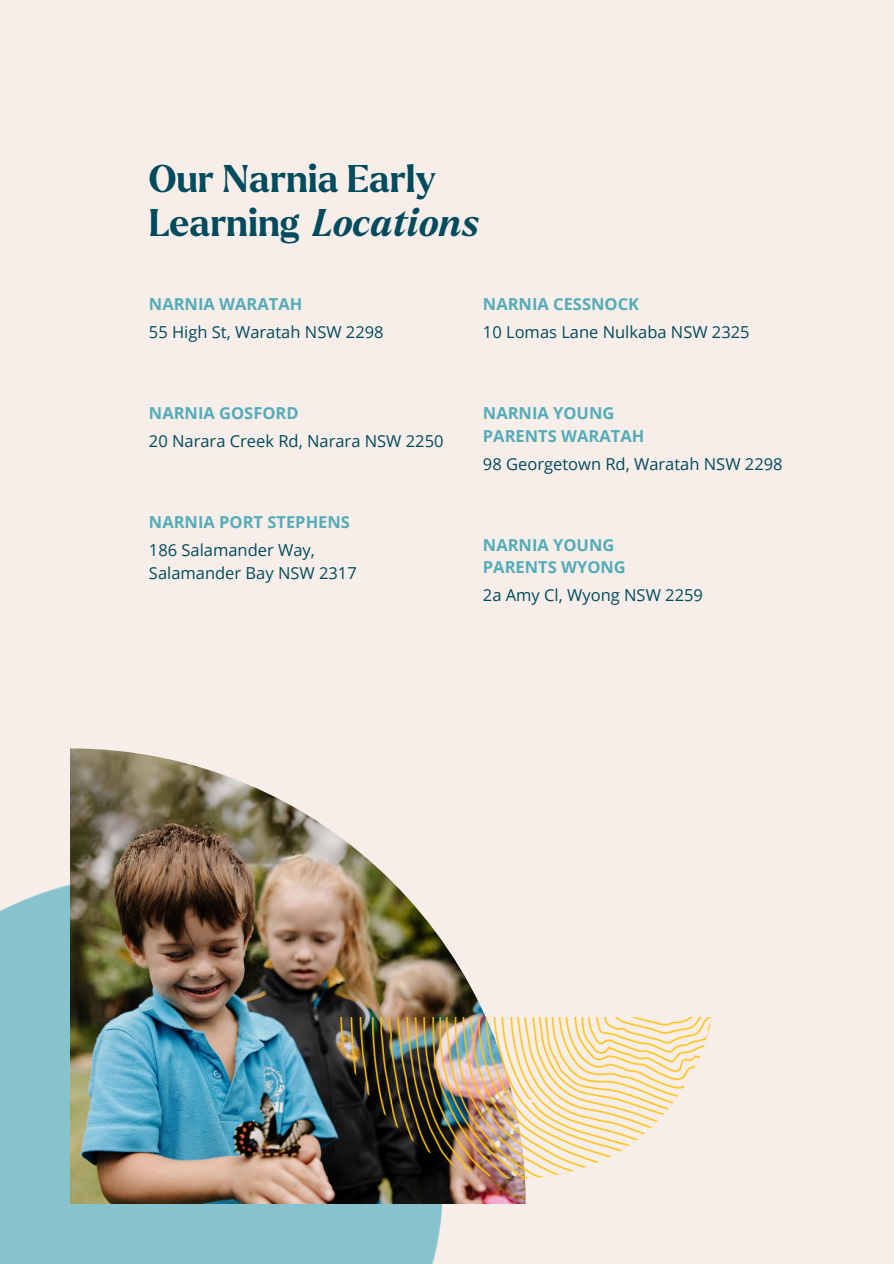
<style>
.page{position:relative;width:894px;height:1264px;background:#fff}
.page>*{position:absolute;margin:0;border:0;box-sizing:border-box;transform-origin:0 0}
.t1{font:700 37.5px/43.8px "Larken";color:#004b5d}
.t2{font:16.5px/22.5px "Open Sans";color:#004b5d}
.t3{font:700 16.5px/22.5px "Open Sans";color:#54acb9}
.s1{font-style:italic}
</style>
<div class="page">
<div style="left:0;top:0;width:893px;height:1263px;background:#f7eee9"></div>
<div style="left:0;top:884px;width:442px;height:379px;background:#87c3cd"></div>
<img style="left:70px;top:748px;width:455px;height:455px">
<img style="left:338px;top:1017px;width:374px;height:161px">
<p class="t1" style="left:149px;top:158px;width:332px">Our Narnia Early<br>Learning <span class="s1">Locations</span></p>
<p class="t3" style="left:149px;top:292px;width:155px">NARNIA WARATAH</p>
<h2 class="t2" style="left:149px;top:320px;width:236px">55 High St, Waratah NSW 2298</h2>
<p class="t3" style="left:149px;top:401px;width:151px">NARNIA GOSFORD</p>
<h2 class="t2" style="left:149px;top:429px;width:296px">20 Narara Creek Rd, Narara NSW 2250</h2>
<p class="t3" style="left:483px;top:292px;width:158px">NARNIA CESSNOCK</p>
<h2 class="t2" style="left:483px;top:320px;width:268px">10 Lomas Lane Nulkaba NSW 2325</h2>
<p class="t3" style="left:483px;top:401px;width:163px">NARNIA YOUNG<br>PARENTS WARATAH</p>
<h2 class="t2" style="left:483px;top:452px;width:301px">98 Georgetown Rd, Waratah NSW 2298</h2>
<p class="t3" style="left:149px;top:511px;width:202px">NARNIA PORT STEPHENS</p>
<p class="t2" style="left:149px;top:539px;width:209px">186 Salamander Way,<br>Salamander Bay NSW 2317</p>
<p class="t3" style="left:483px;top:533px;width:144px">NARNIA YOUNG<br>PARENTS WYONG</p>
<p class="t2" style="left:483px;top:583px;width:221px">2a Amy Cl, Wyong NSW 2259</p>
</div>
